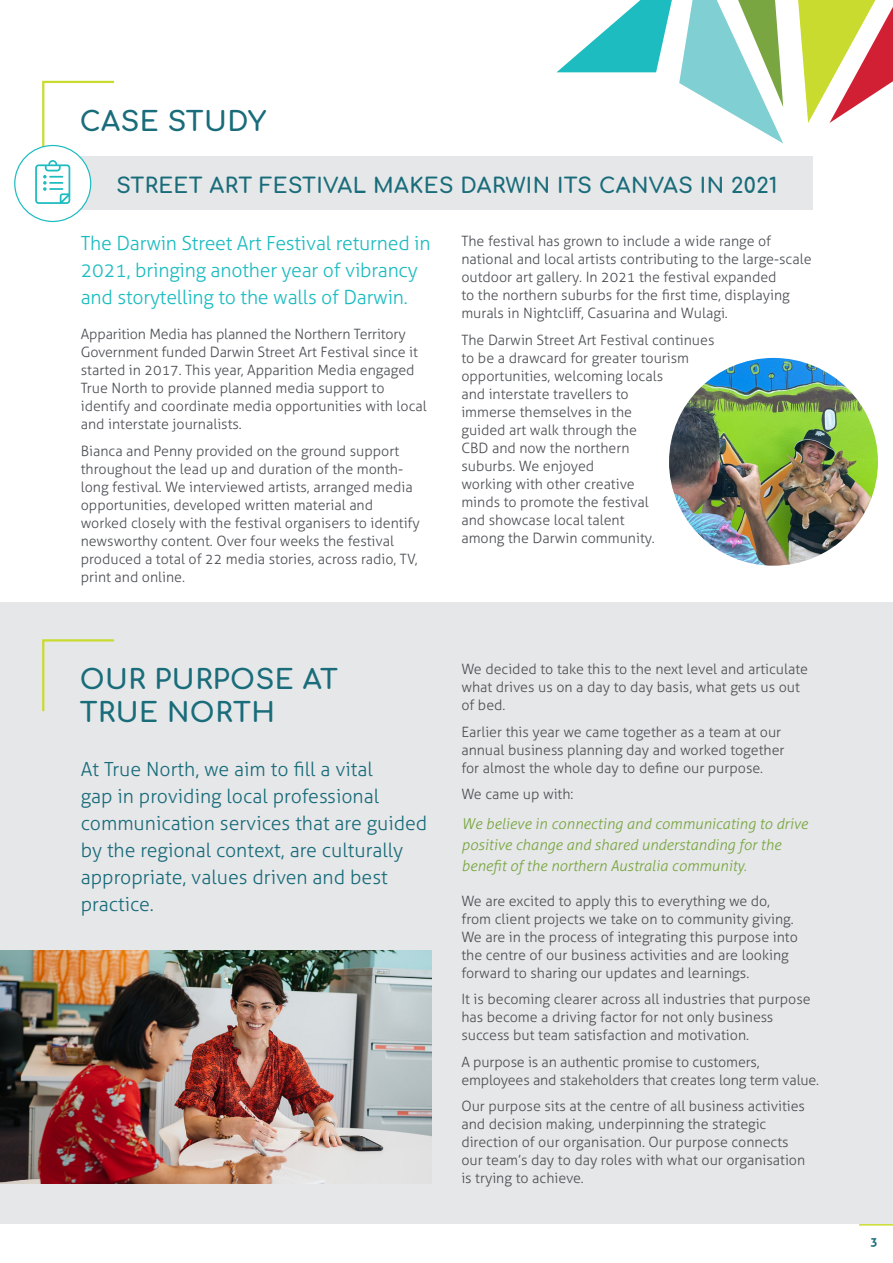
<style>
.page{position:relative;width:893px;height:1263px;background:#fff}
.page>*{position:absolute;margin:0;border:0;box-sizing:border-box;transform-origin:0 0}
.Heading_1{font:700 27px/32.4px "Comfortaa";letter-spacing:.02em;color:#196c7a}
.Heading_2{font:700 21px "Comfortaa";letter-spacing:.02em;color:#196c7a}
.Pull_Out{font:300 19.5px/27px "Aller";color:#196c7a}
.Pull_Out-2{font:300 19.5px/27px "Aller";letter-spacing:-.01em;color:#1cbcc1}
.Pull_Out-3{font:italic 300 15px/21px "Aller";color:#79a640}
.body{font:300 14.25px/18px "Aller";color:#4d4f54}
.t1{font:700 12px "Aller";color:#196c7a}
</style>
<div class="page">
<svg style="left:557px;top:0;width:115px;height:72px"></svg>
<svg style="left:679px;top:0;width:104px;height:143px"></svg>
<svg style="left:798px;top:0;width:95px;height:123px"></svg>
<div style="left:0;top:603px;width:893px;height:621px;background:#e6e7e9"></div>
<svg style="left:42px;top:639px;width:73px;height:73px"></svg>
<div style="left:79px;top:157px;width:734px;height:53px;background:#e6e7e9"></div>
<div style="left:15px;top:146px;width:76px;height:75px;background:#fff;border-radius:50%"></div>
<svg style="left:35px;top:80px;width:81px;height:124px"></svg>
<img style="left:669px;top:358px;width:209px;height:208px">
<img style="left:0;top:950px;width:432px;height:233px">
<hr style="left:859px;top:1224px;width:34px;height:1px;background:#cadb2f">
<p class="Heading_1" style="left:80px;top:101px;width:188px">CASE STUDY</p>
<p class="Heading_2" style="left:116px;top:166px;width:662px">STREET ART FESTIVAL MAKES DARWIN ITS CANVAS IN 2021</p>
<p class="Pull_Out-2" style="left:81px;top:230px;width:351px">The Darwin Street Art Festival returned in<br>2021, bringing another year of vibrancy and storytelling to the walls of Darwin.</p>
<p class="body" style="left:81px;top:325px;width:348px">Apparition Media has planned the Northern Territory Government funded Darwin Street Art Festival since it started in 2017. This year, Apparition Media engaged True North to provide planned media support to identify and coordinate media opportunities with local and interstate journalists.</p>
<p class="body" style="left:81px;top:441px;width:341px">Bianca and Penny provided on the ground support throughout the lead up and duration of the month&shy;long festival. We interviewed artists, arranged media opportunities, developed written material and worked closely with the festival organisers to identify newsworthy content. Over four weeks the festival produced a total of 22 media stories, across radio, TV, print and online.</p>
<p class="body" style="left:461px;top:232px;width:352px">The festival has grown to include a wide range of national and local artists contributing to the large-scale outdoor art gallery. In 2021 the festival expanded<br>to the northern suburbs for the first time, displaying murals in Nightcliff, Casuarina and Wulagi.</p>
<p class="body" style="left:461px;top:331px;width:255px">The Darwin Street Art Festival continues to be a drawcard for greater tourism opportunities, welcoming locals<br>and interstate travellers to<br>immerse themselves in the<br>guided art walk through the<br>CBD and now the northern<br>suburbs. We enjoyed<br>working with other creative<br>minds to promote the festival<br>and showcase local talent<br>among the Darwin community.</p>
<p class="Heading_1" style="left:80px;top:659px;width:260px">OUR PURPOSE AT<br>TRUE NORTH</p>
<p class="body" style="left:461px;top:660px;width:348px">We decided to take this to the next level and articulate what drives us on a day to day basis, what gets us out of bed.</p>
<p class="body" style="left:461px;top:723px;width:325px">Earlier this year we came together as a team at our annual business planning day and worked together for almost the whole day to define our purpose.</p>
<p class="body" style="left:461px;top:785px;width:114px">We came up with:</p>
<p class="Pull_Out-3" style="left:461px;top:813px;width:348px">We believe in connecting and communicating to drive positive change and shared understanding for the benefit of the northern Australia community.</p>
<p class="body" style="left:461px;top:892px;width:338px">We are excited to apply this to everything we do, from client projects we take on to community giving.<br>We are in the process of integrating this purpose into the centre of our business activities and are looking forward to sharing our updates and learnings.</p>
<p class="body" style="left:461px;top:990px;width:351px">It is becoming clearer across all industries that purpose has become a driving factor for not only business success but team satisfaction and motivation.</p>
<p class="body" style="left:461px;top:1053px;width:359px">A purpose is an authentic promise to customers, employees and stakeholders that creates long term value.</p>
<p class="body" style="left:461px;top:1097px;width:345px">Our purpose sits at the centre of all business activities and decision making, underpinning the strategic direction of our organisation. Our purpose connects our team’s day to day roles with what our organisation is trying to achieve.</p>
<p class="Pull_Out" style="left:81px;top:755px;width:348px">At True North, we aim to fill a vital<br>gap in providing local professional communication services that are guided by the regional context, are culturally appropriate, values driven and best practice.</p>
<p class="t1" style="left:870px;top:1234px;width:9px">3</p>
</div>
